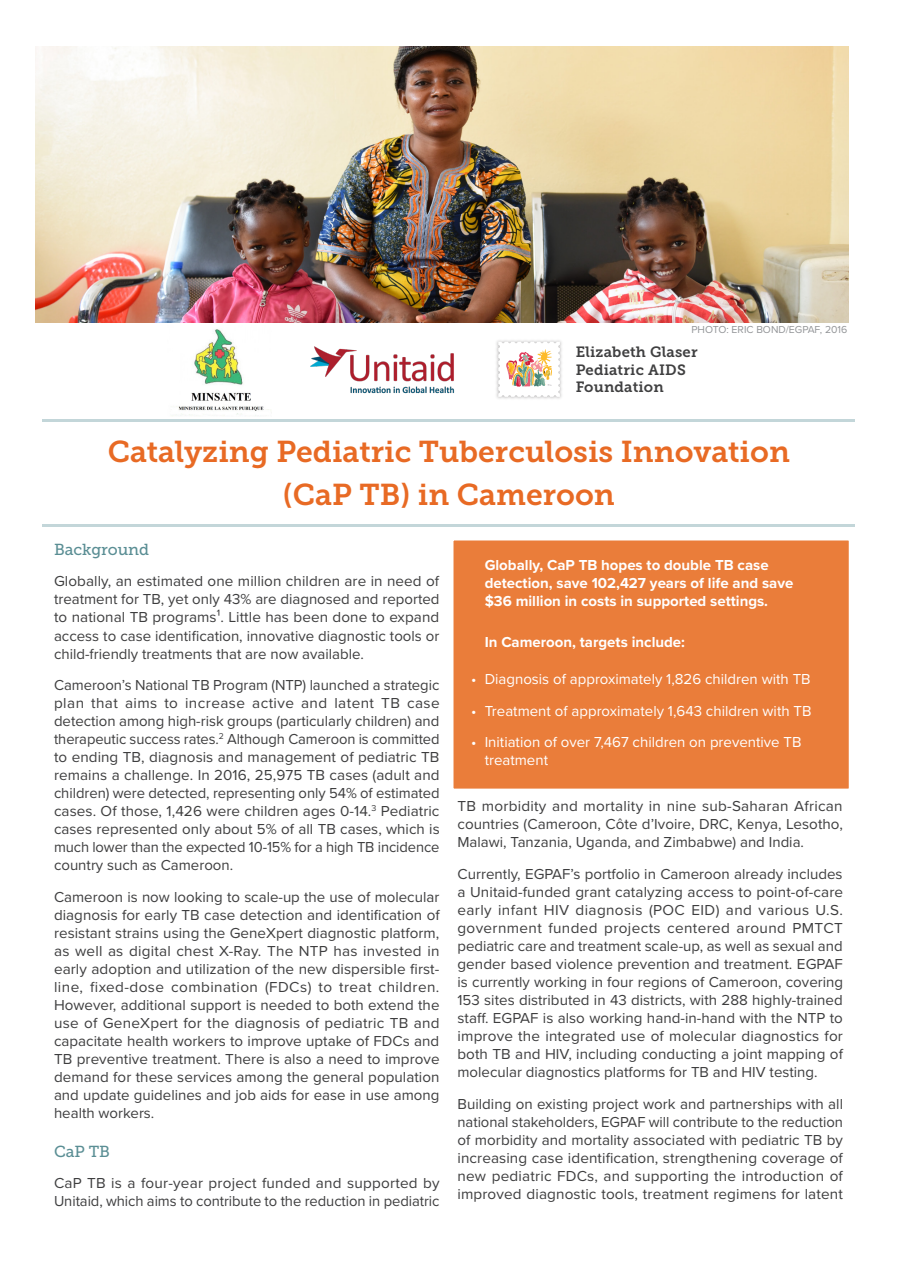
<style>
.page{position:relative;width:897px;height:1264px;background:#fff}
.page>*{position:absolute;margin:0;border:0;box-sizing:border-box;transform-origin:0 0}
.t1{font:30px "Museo Slab 700";color:#e86a24}
.Bullet{font:15.9px "Museo Slab 500";letter-spacing:-.005em;color:#5a8e94}
.Bullet-2{font:15px/18px "Proxima Nova";color:#3e3e3f;text-align:justify}
.t2{font:15px/18px "Proxima Nova";color:#fff}
.t3{font:700 15px/18px "Proxima Nova";color:#fff}
.t4{font:14.85px/17.7px "Museo Slab 700";letter-spacing:.015em;color:#404041}
.body{font:10.5px "Proxima Nova";color:#939598}
</style>
<div class="page">
<img style="left:35px;top:46px;width:813px;height:277px">
<hr style="left:42px;top:524px;width:812px;height:2px;background:#c3d6d9">
<hr style="left:42px;top:419px;width:812px;height:2px;background:#c3d6d9">
<div style="left:447px;top:534px;width:407px;height:260px;background:#ea7d3a;border:6px solid #fff"></div>
<img style="left:176px;top:329px;width:93px;height:87px">
<img style="left:310px;top:346px;width:145px;height:48px">
<img style="left:496px;top:340px;width:66px;height:59px">
<svg style="left:498px;top:342px;width:62px;height:55px"></svg>
<p class="body" style="left:691px;top:322px;width:157px">PHOTO: ERIC BOND/EGPAF, 2016</p>
<p class="t4" style="left:575px;top:343px;width:123px">Elizabeth Glaser<br>Pediatric AIDS<br>Foundation</p>
<p class="t1" style="left:108px;top:434px;width:683px">Catalyzing Pediatric Tuberculosis Innovation</p>
<p class="t1" style="left:283px;top:477px;width:333px">(CaP TB) in Cameroon</p>
<p class="Bullet" style="left:54px;top:540px;width:97px">Background</p>
<p class="Bullet-2" style="left:54px;top:572px;width:387px">Globally, an estimated one million children are in need of treatment for TB, yet only 43% are diagnosed and reported to national TB programs¹. Little has been done to expand access to case identification, innovative diagnostic tools or child-friendly treatments that are now available.</p>
<p class="Bullet-2" style="left:54px;top:675px;width:387px">Cameroon’s National TB Program (NTP) launched a strategic plan that aims to increase active and latent TB case detection among high-risk groups (particularly children) and therapeutic success rates.<sup>2</sup> Although Cameroon is committed to ending TB, diagnosis and management of pediatric TB remains a challenge. In 2016, 25,975 TB cases (adult and children) were detected, representing only 54% of estimated cases. Of those, 1,426 were children ages 0-14.<sup>3</sup> Pediatric cases represented only about 5% of all TB cases, which is much lower than the expected 10-15% for a high TB incidence country such as Cameroon.</p>
<p class="Bullet-2" style="left:54px;top:887px;width:387px">Cameroon is now looking to scale-up the use of molecular diagnosis for early TB case detection and identification of resistant strains using the GeneXpert diagnostic platform, as well as digital chest X-Ray. The NTP has invested in early adoption and utilization of the new dispersible first&shy;line, fixed-dose combination (FDCs) to treat children.<br>However, additional support is needed to both extend the use of GeneXpert for the diagnosis of pediatric TB and capacitate health workers to improve uptake of FDCs and TB preventive treatment. There is also a need to improve demand for these services among the general population and update guidelines and job aids for ease in use among health workers.</p>
<p class="Bullet" style="left:54px;top:1142px;width:57px">CaP TB</p>
<p class="Bullet-2" style="left:54px;top:1173px;width:387px">CaP TB is a four-year project funded and supported by<br>Unitaid, which aims to contribute to the reduction in pediatric</p>
<p class="t3" style="left:484px;top:556px;width:310px">Globally, CaP TB hopes to double TB case detection, save 102,427 years of life and save $36 million in costs in supported settings.</p>
<p class="t3" style="left:484px;top:633px;width:202px">In Cameroon, targets include:</p>
<p class="t2" style="left:471px;top:669px;width:341px">• Diagnosis of approximately 1,826 children with TB</p>
<p class="t2" style="left:471px;top:701px;width:342px">• Treatment of approximately 1,643 children with TB</p>
<p class="t2" style="left:484px;top:732px;width:318px;text-indent:-14px">• Initiation of over 7,467 children on preventive TB treatment</p>
<p class="Bullet-2" style="left:457px;top:797px;width:387px">TB morbidity and mortality in nine sub-Saharan African countries (Cameroon, Côte d’Ivoire, DRC, Kenya, Lesotho, Malawi, Tanzania, Uganda, and Zimbabwe) and India.</p>
<p class="Bullet-2" style="left:457px;top:864px;width:387px">Currently, EGPAF’s portfolio in Cameroon already includes a Unitaid-funded grant catalyzing access to point-of-care early infant HIV diagnosis (POC EID) and various U.S. government funded projects centered around PMTCT pediatric care and treatment scale-up, as well as sexual and gender based violence prevention and treatment. EGPAF is currently working in four regions of Cameroon, covering 153 sites distributed in 43 districts, with 288 highly-trained staff. EGPAF is also working hand-in-hand with the NTP to improve the integrated use of molecular diagnostics for both TB and HIV, including conducting a joint mapping of molecular diagnostics platforms for TB and HIV testing.</p>
<p class="Bullet-2" style="left:457px;top:1094px;width:387px">Building on existing project work and partnerships with all national stakeholders, EGPAF will contribute to the reduction of morbidity and mortality associated with pediatric TB by increasing case identification, strengthening coverage of new pediatric FDCs, and supporting the introduction of improved diagnostic tools, treatment regimens for latent</p>
</div>
